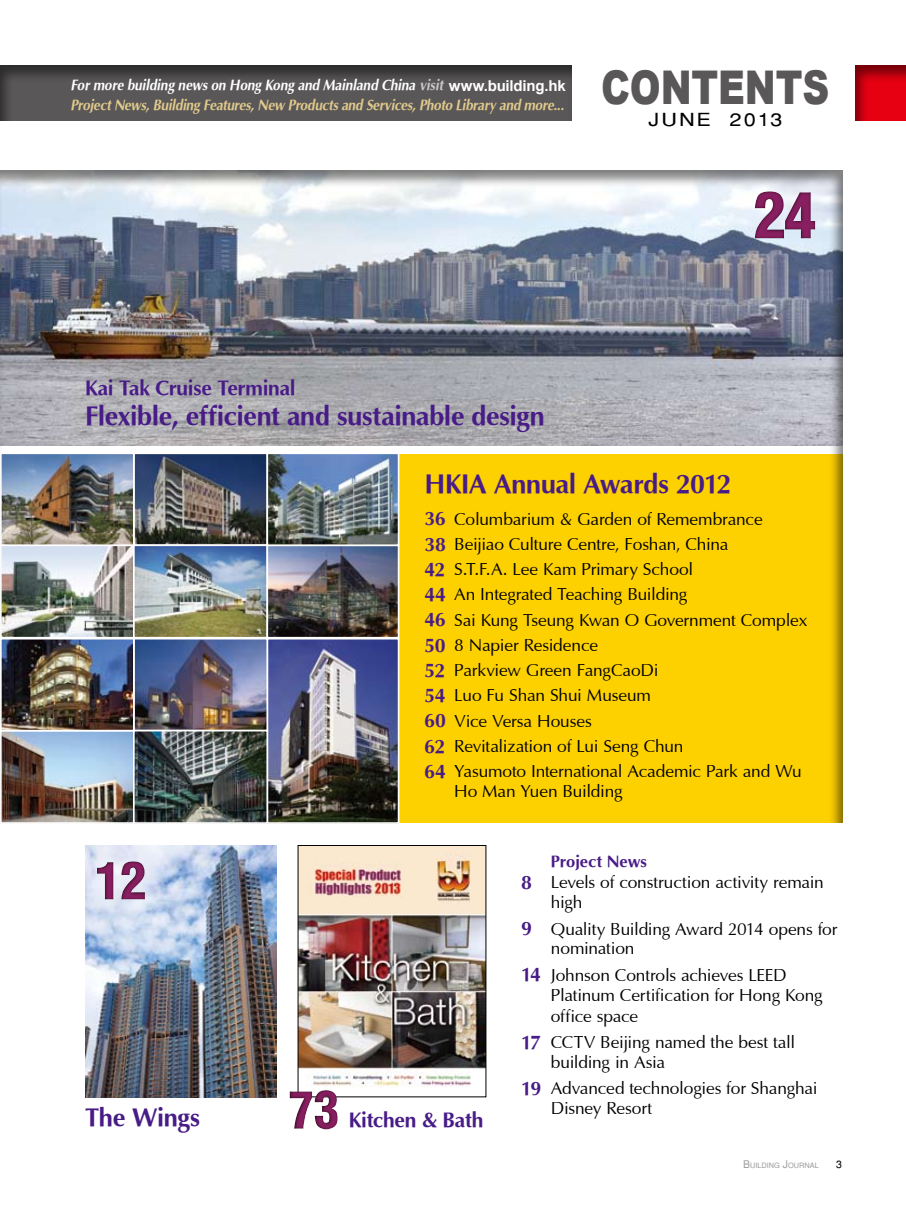
<style>
.page{position:relative;width:906px;height:1212px;background:#fff}
.page>*{position:absolute;margin:0;border:0;box-sizing:border-box;transform-origin:0 0}
.t1{font:70.5px "Helvetica Condensed Black Se";color:#881f60}
.t2{font:57px "Helvetica Condensed Black Se";color:#881f60}
.t3{font:900 46.5px "Arial";letter-spacing:-.005em;color:#595757;scale:.8 1}
.t4{font:700 27px "Optimum";letter-spacing:-.015em;color:#481c87}
.t5{font:700 25.5px "Optimum";letter-spacing:-.015em;color:#481c87}
.t6{font:700 21px "Optimum";letter-spacing:-.015em;color:#481c87}
.t7{font:18px "Helvetica";letter-spacing:.09em;color:#000;scale:1.2 1}
.t8{font:17.4px/25.2px "Optimum";letter-spacing:-.015em;color:#000}
.t9{font:700 16.5px "Optimum";color:#481c87}
.t10{font:italic 700 15px/20px "Optimum";letter-spacing:-.015em;color:#e1ca8d;scale:.9 1}
.t11{font:10.5px "Helvetica";color:#000}
.t12{font:7.35px "Helvetica";color:#9f9fa0}
.s1{color:#fff}
.s2{color:#c9c9ca}
.s3{font-family:"Arial";font-style:normal;color:#fff}
.s4{font-weight:700;font-size:19.5px;color:#481c87}
.s5{font-size:10.5px}
</style>
<div class="page">
<img style="left:85px;top:845px;width:192px;height:252px">
<div style="left:0;top:65px;width:573px;height:58px;background:#000;opacity:.5"></div>
<div style="left:854px;top:65px;width:52px;height:58px;background:#000;opacity:.5"></div>
<div style="left:89px;top:842px;width:101px;height:71px;background:#000;opacity:.8"></div>
<img style="left:300px;top:847px;width:184px;height:240px">
<div style="left:298px;top:845px;width:188px;height:252px;border:1px solid #000"></div>
<div style="left:283px;top:1071px;width:100px;height:72px;background:#000;opacity:.8"></div>
<div style="left:0;top:166px;width:845px;height:658px;background:#000;opacity:.5"></div>
<div style="left:746px;top:168px;width:124px;height:105px;background:#000;opacity:.8"></div>
<p class="t10" style="left:70px;top:75px;width:552px"><span class="s1">For more building news on Hong Kong and Mainland China</span> <span class="s2">visit</span> <span class="s3">www.building.hk<br></span>Project News, Building Features, New Products and Services, Photo Library and more...</p>
<h3 class="t3" style="left:601px;top:53px;width:287px">CONTENTS</h3>
<p class="t7" style="left:648px;top:109px;width:113px">JUNE 2013</p>
<h1 class="t1" style="left:754px;top:186px;width:64px">24</h1>
<p class="t6" style="left:85px;top:375px;width:212px">Kai Tak Cruise Terminal</p>
<h3 class="t4" style="left:85px;top:399px;width:461px">Flexible, efficient and sustainable design</h3>
<h2 class="t2" style="left:96px;top:857px;width:52px">12</h2>
<h3 class="t5" style="left:85px;top:1102px;width:117px">The Wings</h3>
<h3 class="t4" style="left:424px;top:467px;width:308px">HKIA Annual Awards 2012</h3>
<p class="t8" style="left:424px;top:506px;width:384px"><span class="s4">36</span> Columbarium &amp; Garden of Remembrance<br><span class="s4">38</span> Beijiao Culture Centre, Foshan, China<br><span class="s4">42</span> S.T.F.A. Lee Kam Primary School<br><span class="s4">44</span> An Integrated Teaching Building<br><span class="s4">46</span> Sai Kung Tseung Kwan O Government Complex <span class="s4">50</span> 8 Napier Residence<br><span class="s4">52</span> Parkview Green FangCaoDi<br><span class="s4">54</span> Luo Fu Shan Shui Museum<br><span class="s4">60</span> Vice Versa Houses<br><span class="s4">62</span> Revitalization of Lui Seng Chun<br><span class="s4">64</span> Yasumoto International Academic Park and Wu</p>
<p class="t8" style="left:454px;top:779px;width:170px">Ho Man Yuen Building</p>
<h2 class="t2" style="left:289px;top:1086px;width:52px">73</h2>
<p class="t6" style="left:349px;top:1107px;width:136px">Kitchen &amp; Bath</p>
<p class="t9" style="left:551px;top:851px;width:98px">Project News</p>
<p class="t8" style="left:551px;top:872px;width:274px;line-height:20px;text-indent:-30px"><span class="s4">8</span> Levels of construction activity remain high</p>
<p class="t8" style="left:551px;top:919px;width:288px;line-height:20px;text-indent:-30px"><span class="s4">9</span> Quality Building Award 2014 opens for nomination</p>
<p class="t8" style="left:551px;top:965px;width:274px;line-height:20.5px;text-indent:-30px"><span class="s4">14</span> Johnson Controls achieves LEED<br>Platinum Certification for Hong Kong office space</p>
<p class="t8" style="left:551px;top:1032px;width:246px;line-height:20px;text-indent:-30px"><span class="s4">17</span> CCTV Beijing named the best tall building in Asia</p>
<p class="t8" style="left:551px;top:1078px;width:268px;line-height:20px;text-indent:-30px"><span class="s4">19</span> Advanced technologies for Shanghai<br>Disney Resort</p>
<p class="t12" style="left:743px;top:1161px;width:77px"><span class="s5">B</span>UILDING <span class="s5">J</span>OURNAL</p>
<p class="t11" style="left:836px;top:1158px;width:7px">3</p>
</div>
